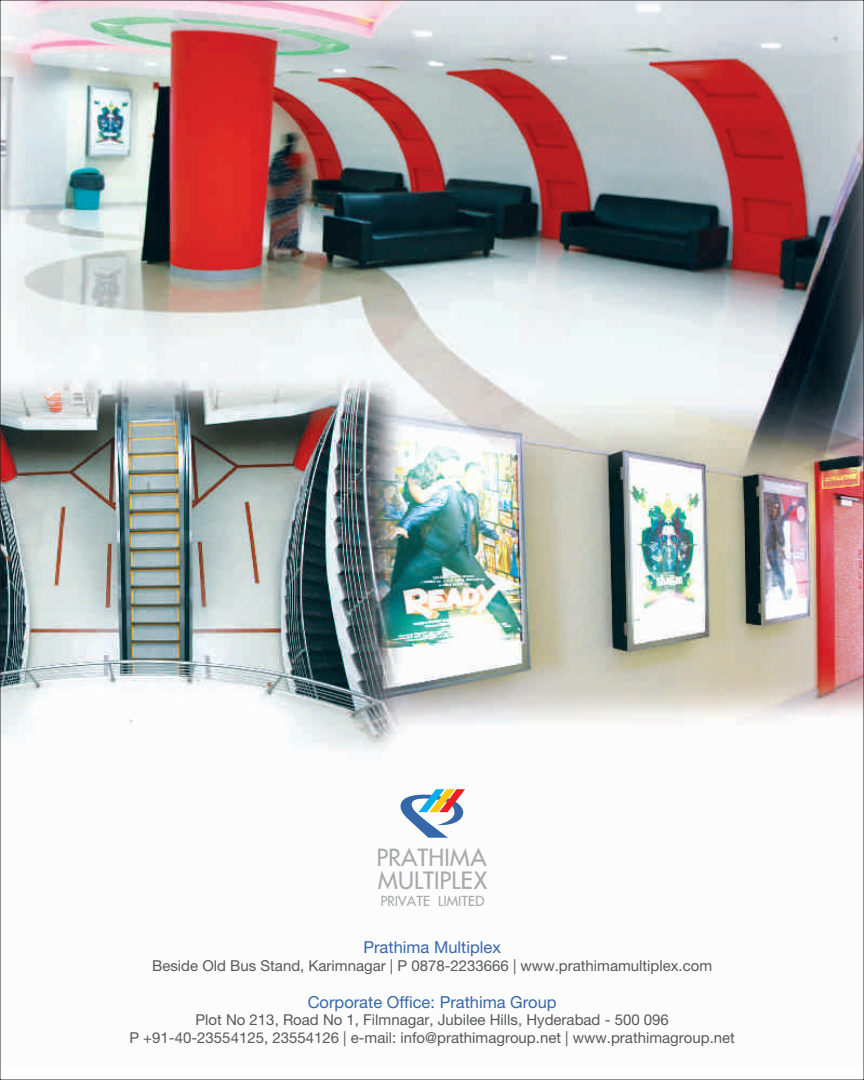
<style>
.page{position:relative;width:864px;height:1080px;background:#fff}
.page>*{position:absolute;margin:0;border:0;box-sizing:border-box;transform-origin:0 0}
.t1{font:100 29.4px "Futura";color:#a8a9ad}
.t2{font:100 29.1px "Futura";color:#a8a9ad}
.t3{font:100 17.1px "Futura";color:#a8a9ad}
.t4{font:16.5px "Helvetica Neue";color:#3667a9}
.t5{font:15px/17.4px "Helvetica Neue";color:#57585a;text-align:center}
</style>
<div class="page">
<img style="left:2px;top:2px;width:860px;height:750px">
<svg style="left:400px;top:789px;width:65px;height:49px"></svg>
<h2 class="t2" style="left:377px;top:847px;width:112px">PRATHIMA</h2>
<h1 class="t1" style="left:378px;top:870px;width:111px">MULTIPLEX</h1>
<p class="t3" style="left:381px;top:895px;width:105px">PRIVATE LIMITED</p>
<p class="t4" style="left:363px;top:938px;width:139px">Prathima Multiplex</p>
<p class="t4" style="left:308px;top:992px;width:251px">Corporate Office: Prathima Group</p>
<p class="t5" style="left:152px;top:957px;width:562px">Beside Old Bus Stand, Karimnagar | P 0878-2233666 | www.prathimamultiplex.com</p>
<p class="t5" style="left:129px;top:1011px;width:607px">Plot No 213, Road No 1, Filmnagar, Jubilee Hills, Hyderabad - 500 096<br>P +91-40-23554125, 23554126 | e-mail: info@prathimagroup.net | www.prathimagroup.net</p>
</div>
